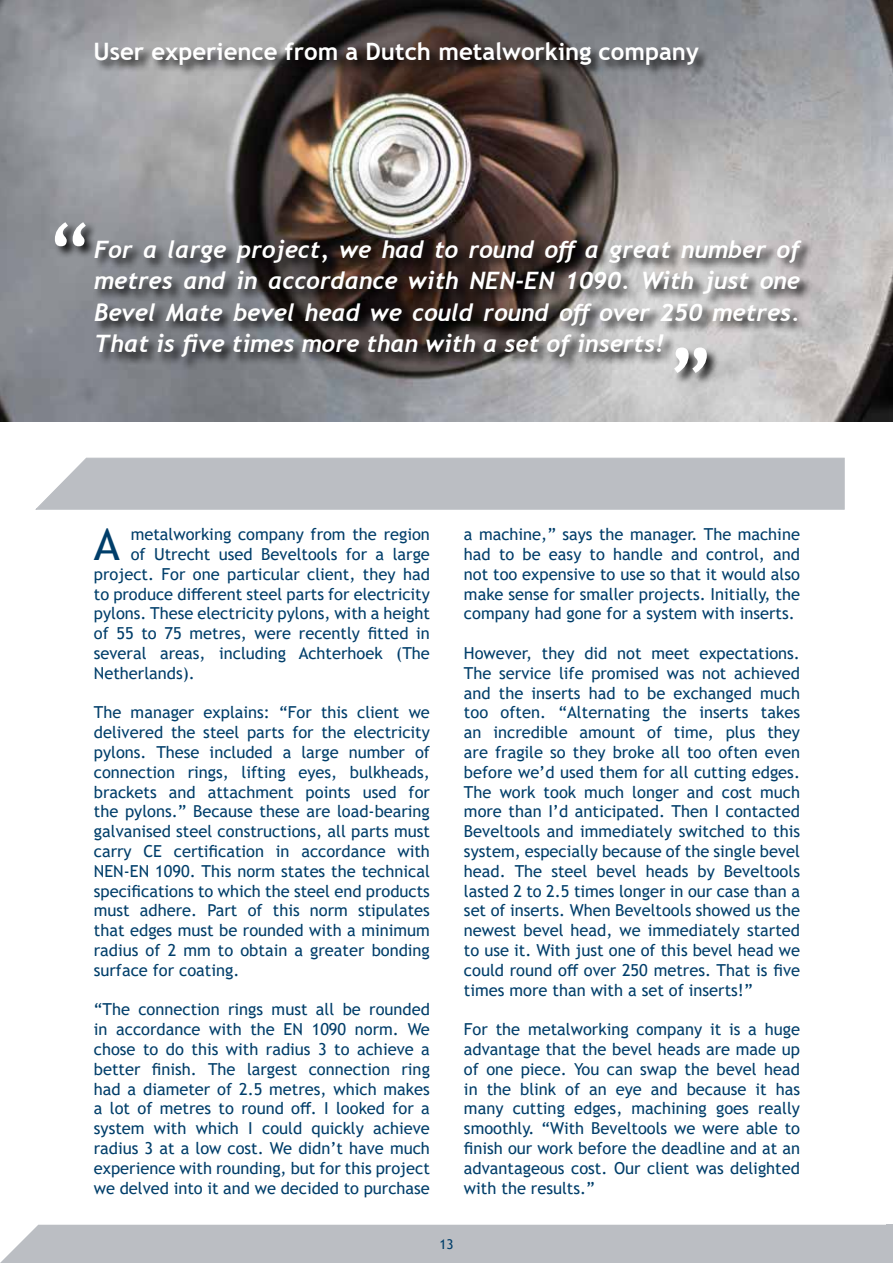
<style>
.page{position:relative;width:893px;height:1263px;background:#fff}
.page>*{position:absolute;margin:0;border:0;box-sizing:border-box;transform-origin:0 0}
.t1{font:700 81px "Trebuchet MS";color:#fff}
.t2{font:81px "Trebuchet MS";color:#fff}
.t3{font:44.1px "Trebuchet MS";color:#003e6a}
.t4{font:italic 700 24px/31.5px "Trebuchet";color:#fff;text-align:justify}
.t5{font:700 24px "Trebuchet MS";color:#fff}
.t6{font:16.5px/19.8px "Trebuchet MS";color:#003e6a;text-align:justify}
.t7{font:13.5px "Trebuchet MS";color:#003e6a}
</style>
<div class="page">
<div style="left:0;top:1225px;width:887px;height:38px;background:#bbbec3"></div>
<div style="left:887px;top:1224px;width:6px;height:39px;background:#bbbec3"></div>
<div style="left:35px;top:458px;width:810px;height:52px;background:#bbbec3"></div>
<img style="left:0;top:0;width:893px;height:422px">
<div style="left:94px;top:239px;width:720px;height:131px;background:#000;opacity:.85"></div>
<div style="left:94px;top:41px;width:617px;height:37px;background:#000;opacity:.85"></div>
<div style="left:673px;top:347px;width:47px;height:39px;background:#000;opacity:.85"></div>
<div style="left:53px;top:221px;width:45px;height:38px;background:#000;opacity:.85"></div>
<h3 class="t5" style="left:94px;top:37px;width:607px">User experience from a Dutch metalworking company</h3>
<h1 class="t2" style="left:48px;top:202px;width:44px">“</h1>
<h3 class="t4" style="left:94px;top:234px;width:707px">For a large project, we had to round off a great number of metres and in accordance with NEN-EN 1090. With just one Bevel Mate bevel head we could round off over 250 metres.<br>That is five times more than with a set of inserts!</h3>
<h1 class="t1" style="left:669px;top:279px;width:44px">„</h1>
<h2 class="t3" style="left:94px;top:517px;width:28px">A</h2>
<p class="t6" style="left:131px;top:524px;width:301px">metalworking company from the region</p>
<p class="t6" style="left:131px;top:544px;width:301px">of Utrecht used Beveltools for a large</p>
<p class="t6" style="left:94px;top:564px;width:338px">project. For one particular client, they had</p>
<p class="t6" style="left:94px;top:584px;width:338px">to produce different steel parts for electricity</p>
<p class="t6" style="left:94px;top:603px;width:338px">pylons. These electricity pylons, with a height</p>
<p class="t6" style="left:94px;top:623px;width:338px">of 55 to 75 metres, were recently fitted in</p>
<p class="t6" style="left:94px;top:643px;width:338px">several areas, including Achterhoek (The</p>
<p class="t6" style="left:94px;top:663px;width:102px">Netherlands).</p>
<p class="t6" style="left:94px;top:702px;width:338px">The manager explains: “For this client we delivered the steel parts for the electricity pylons. These included a large number of connection rings, lifting eyes, bulkheads, brackets and attachment points used for the pylons.” Because these are load-bearing galvanised steel constructions, all parts must carry CE certification in accordance with NEN-EN 1090. This norm states the technical specifications to which the steel end products must adhere. Part of this norm stipulates that edges must be rounded with a minimum radius of 2 mm to obtain a greater bonding surface for coating.</p>
<p class="t6" style="left:94px;top:999px;width:338px">“The connection rings must all be rounded in accordance with the EN 1090 norm. We chose to do this with radius 3 to achieve a better finish. The largest connection ring had a diameter of 2.5 metres, which makes a lot of metres to round off. I looked for a system with which I could quickly achieve radius 3 at a low cost. We didn’t have much experience with rounding, but for this project we delved into it and we decided to purchase</p>
<p class="t6" style="left:464px;top:524px;width:338px">a machine,” says the manager. The machine had to be easy to handle and control, and not too expensive to use so that it would also make sense for smaller projects. Initially, the company had gone for a system with inserts.</p>
<p class="t6" style="left:464px;top:643px;width:338px">However, they did not meet expectations.<br>The service life promised was not achieved and the inserts had to be exchanged much too often. “Alternating the inserts takes an incredible amount of time, plus they are fragile so they broke all too often even before we’d used them for all cutting edges.<br>The work took much longer and cost much more than I’d anticipated. Then I contacted Beveltools and immediately switched to this system, especially because of the single bevel head. The steel bevel heads by Beveltools lasted 2 to 2.5 times longer in our case than a set of inserts. When Beveltools showed us the newest bevel head, we immediately started to use it. With just one of this bevel head we could round off over 250 metres. That is five times more than with a set of inserts!”</p>
<p class="t6" style="left:464px;top:1019px;width:338px">For the metalworking company it is a huge advantage that the bevel heads are made up of one piece. You can swap the bevel head in the blink of an eye and because it has many cutting edges, machining goes really smoothly. “With Beveltools we were able to finish our work before the deadline and at an advantageous cost. Our client was delighted with the results.”</p>
<p class="t7" style="left:439px;top:1235px;width:16px">13</p>
</div>
